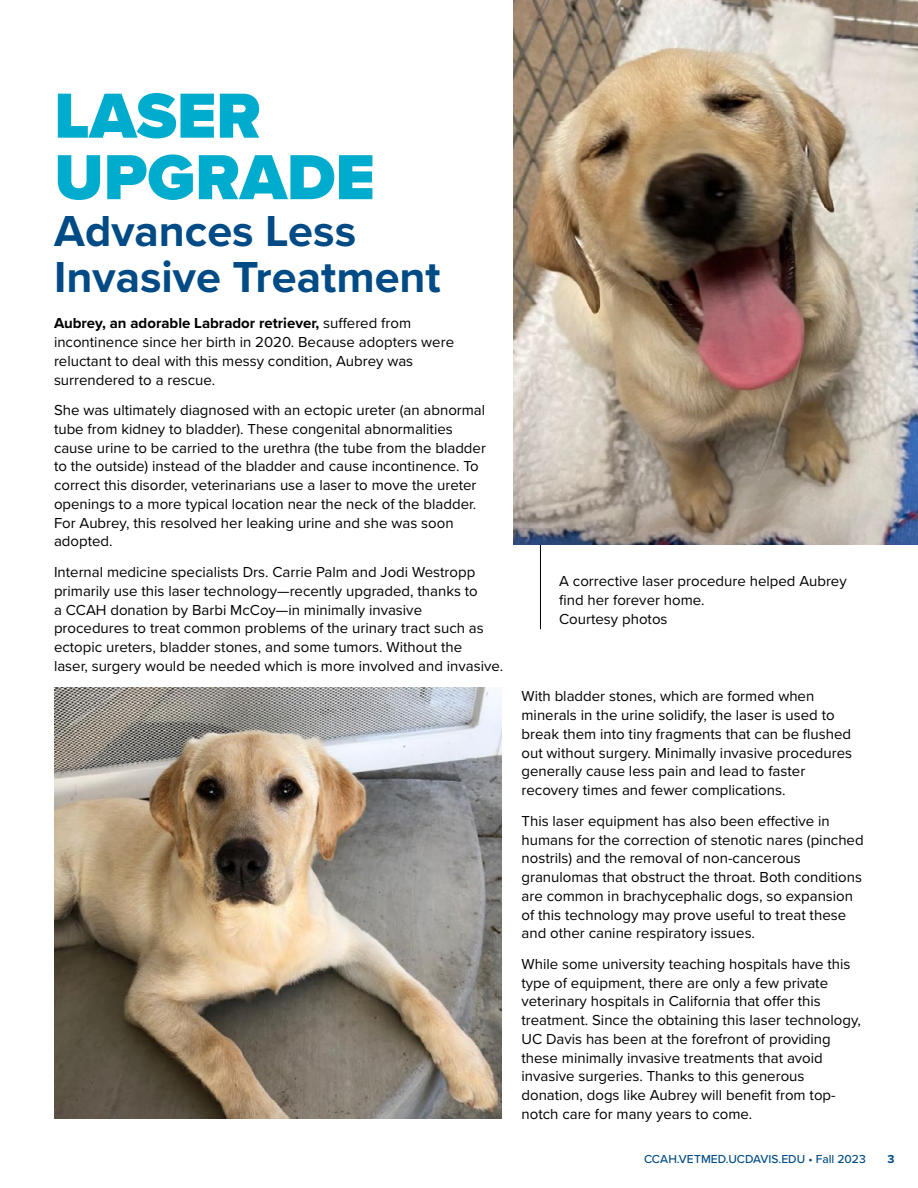
<style>
.page{position:relative;width:918px;height:1188px;background:#fff}
.page>*{position:absolute;margin:0;border:0;box-sizing:border-box;transform-origin:0 0}
.t1{font:900 66px/61.5px "Proxima Nova";color:#00accd}
.t2{font:700 45px/46.5px "Proxima Nova";color:#004b85}
.t3{font:15px/18.8px "Proxima Nova";color:#000}
.t4{font:500 12px "Proxima Nova";color:#004b85}
.t5{font:700 12px "Proxima Nova";color:#004b85}
.s1{font-weight:700}
</style>
<div class="page">
<hr style="left:540px;top:544px;width:1px;height:85px;background:#000">
<img style="left:514px;top:0;width:404px;height:544px">
<img style="left:54px;top:687px;width:447px;height:432px">
<h1 class="t1" style="left:54px;top:84px;width:322px">LASER<br>UPGRADE</h1>
<h2 class="t2" style="left:54px;top:206px;width:388px">Advances Less<br>Invasive Treatment</h2>
<p class="t3" style="left:54px;top:313px;width:402px"><span class="s1">Aubrey, an adorable Labrador retriever,</span> suffered from incontinence since her birth in 2020. Because adopters were reluctant to deal with this messy condition, Aubrey was surrendered to a rescue.</p>
<p class="t3" style="left:54px;top:400px;width:433px">She was ultimately diagnosed with an ectopic ureter (an abnormal tube from kidney to bladder). These congenital abnormalities cause urine to be carried to the urethra (the tube from the bladder to the outside) instead of the bladder and cause incontinence. To correct this disorder, veterinarians use a laser to move the ureter openings to a more typical location near the neck of the bladder.<br>For Aubrey, this resolved her leaking urine and she was soon adopted.</p>
<p class="t3" style="left:54px;top:562px;width:451px">Internal medicine specialists Drs. Carrie Palm and Jodi Westropp primarily use this laser technology—recently upgraded, thanks to<br>a CCAH donation by Barbi McCoy—in minimally invasive<br>procedures to treat common problems of the urinary tract such as ectopic ureters, bladder stones, and some tumors. Without the<br>laser, surgery would be needed which is more involved and invasive.</p>
<p class="t3" style="left:559px;top:571px;width:289px">A corrective laser procedure helped Aubrey find her forever home.<br>Courtesy photos</p>
<p class="t3" style="left:522px;top:686px;width:332px">With bladder stones, which are formed when minerals in the urine solidify, the laser is used to break them into tiny fragments that can be flushed out without surgery. Minimally invasive procedures generally cause less pain and lead to faster recovery times and fewer complications.</p>
<p class="t3" style="left:522px;top:811px;width:344px">This laser equipment has also been effective in humans for the correction of stenotic nares (pinched nostrils) and the removal of non-cancerous granulomas that obstruct the throat. Both conditions are common in brachycephalic dogs, so expansion of this technology may prove useful to treat these and other canine respiratory issues.</p>
<p class="t3" style="left:522px;top:954px;width:341px">While some university teaching hospitals have this type of equipment, there are only a few private veterinary hospitals in California that offer this treatment. Since the obtaining this laser technology, UC Davis has been at the forefront of providing these minimally invasive treatments that avoid invasive surgeries. Thanks to this generous donation, dogs like Aubrey will benefit from top&shy;notch care for many years to come.</p>
<p class="t4" style="left:644px;top:1150px;width:223px">CCAH.VETMED.UCDAVIS.EDU • Fall 2023</p>
<p class="t5" style="left:887px;top:1150px;width:9px">3</p>
</div>
